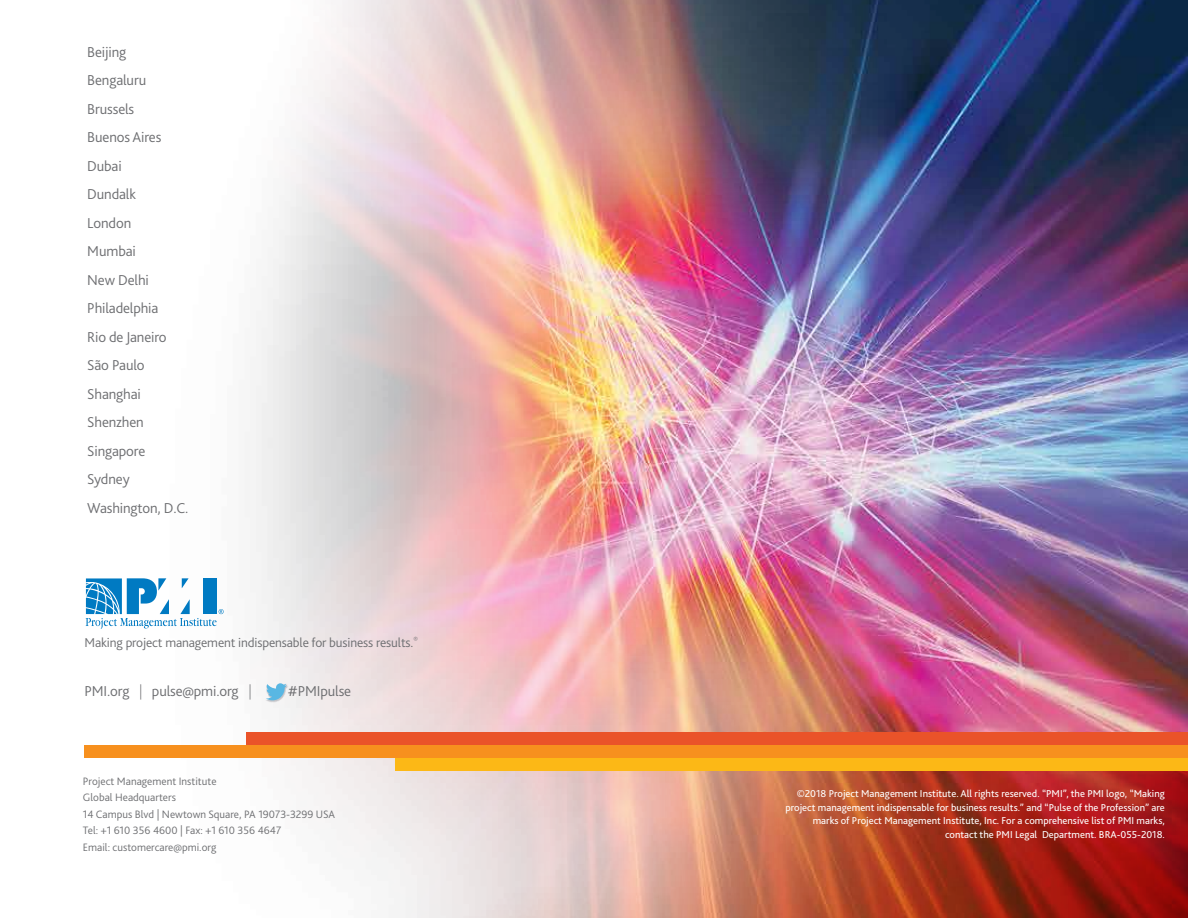
<style>
.page{position:relative;width:1188px;height:918px;background:#fff}
.page>*{position:absolute;margin:0;border:0;box-sizing:border-box;transform-origin:0 0}
.t1{font:300 15px/28.5px "Bliss 2";letter-spacing:-.01em;color:#6d6e71}
.t2{font:300 13.5px "Bliss 2";letter-spacing:-.01em;color:#6d6e71}
.t3{font:300 11.25px/16.5px "Bliss 2";color:#6d6e71}
.t4{font:10.5px/13.5px "Bliss 2";color:#fff;text-align:right}
.s1{font-weight:200}
</style>
<div class="page">
<img style="left:84px;top:0;width:1104px;height:918px">
<img style="left:640px;top:771px;width:548px;height:147px">
<div style="left:246px;top:732px;width:942px;height:13px;background:#ea5329"></div>
<div style="left:85px;top:745px;width:1103px;height:13px;background:#f7901e"></div>
<div style="left:395px;top:758px;width:793px;height:13px;background:#fcb816"></div>
<img style="left:266px;top:683px;width:23px;height:19px">
<svg style="left:266px;top:683px;width:21px;height:17px"></svg>
<svg style="left:86px;top:578px;width:138px;height:51px"></svg>
<h1 class="t1" style="left:87px;top:37px;width:103px">Beijing<br>Bengaluru<br>Brussels<br>Buenos Aires<br>Dubai<br>Dundalk<br>London<br>Mumbai<br>New Delhi<br>Philadelphia<br>Rio de Janeiro<br>São Paulo<br>Shanghai<br>Shenzhen<br>Singapore<br>Sydney<br>Washington, D.C.</h1>
<p class="t2" style="left:84px;top:634px;width:335px">Making project management indispensable for business results.<sup>®</sup></p>
<h1 class="t1" style="left:84px;top:677px;width:169px">PMI.org <span class="s1">|</span> pulse@pmi.org <span class="s1">|</span></h1>
<h1 class="t1" style="left:288px;top:677px;width:65px">#PMIpulse</h1>
<p class="t3" style="left:83px;top:772px;width:254px">Project Management Institute<br>Global Headquarters<br>14 Campus Blvd | Newtown Square, PA 19073-3299 USA Tel: +1 610 356 4600 | Fax: +1 610 356 4647<br>Email: customercare@pmi.org</p>
<p class="t4" style="left:786px;top:787px;width:381px">©2018 Project Management Institute. All rights reserved. “PMI”, the PMI logo, “Making project management indispensable for business results.” and “Pulse of the Profession” are marks of Project Management Institute, Inc. For a comprehensive list of PMI marks, contact the PMI Legal Department. BRA-055-2018.</p>
</div>
